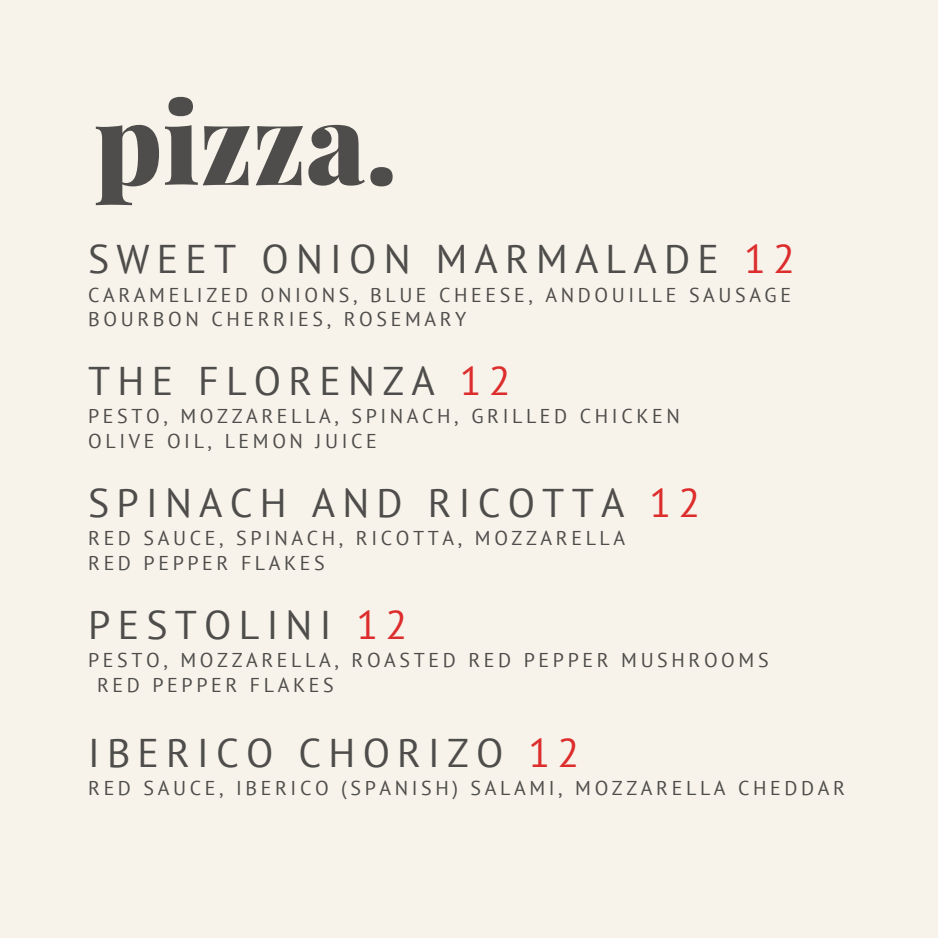
<style>
.page{position:relative;width:938px;height:938px;background:#fff}
.page>*{position:absolute;margin:0;border:0;box-sizing:border-box;transform-origin:0 0}
.t1{font:900 112.5px "Playfair Display";color:#4e4d4b}
.t2{font:40px "PT Sans";letter-spacing:.18em;color:#4e4d4b}
.t3{font:20px/24.5px "PT Sans";letter-spacing:.18em;color:#4e4d4b}
.s1{color:#dd2c2c}
</style>
<div class="page">
<div style="left:0;top:0;width:938px;height:937px;background:#f7f3ea"></div>
<h1 class="t1" style="left:94px;top:63px;width:305px">pizza.</h1>
<h2 class="t2" style="left:88px;top:233px;width:708px">SWEET ONION MARMALADE <span class="s1">12</span></h2>
<p class="t3" style="left:88px;top:282px;width:704px">CARAMELIZED ONIONS, BLUE CHEESE, ANDOUILLE SAUSAGE<br>BOURBON CHERRIES, ROSEMARY</p>
<h2 class="t2" style="left:88px;top:354px;width:424px">THE FLORENZA <span class="s1">12</span></h2>
<p class="t3" style="left:88px;top:404px;width:593px">PESTO, MOZZARELLA, SPINACH, GRILLED CHICKEN<br>OLIVE OIL, LEMON JUICE</p>
<h2 class="t2" style="left:88px;top:476px;width:613px">SPINACH AND RICOTTA <span class="s1">12</span></h2>
<p class="t3" style="left:88px;top:525px;width:538px">RED SAUCE, SPINACH, RICOTTA, MOZZARELLA<br>RED PEPPER FLAKES</p>
<h2 class="t2" style="left:88px;top:598px;width:320px">PESTOLINI <span class="s1">12</span></h2>
<p class="t3" style="left:97px;top:647px;width:673px;text-indent:-9px">PESTO, MOZZARELLA, ROASTED RED PEPPER MUSHROOMS<br>RED PEPPER FLAKES</p>
<h2 class="t2" style="left:88px;top:726px;width:493px">IBERICO CHORIZO <span class="s1">12</span></h2>
<p class="t3" style="left:88px;top:775px;width:758px">RED SAUCE, IBERICO (SPANISH) SALAMI, MOZZARELLA CHEDDAR</p>
</div>
